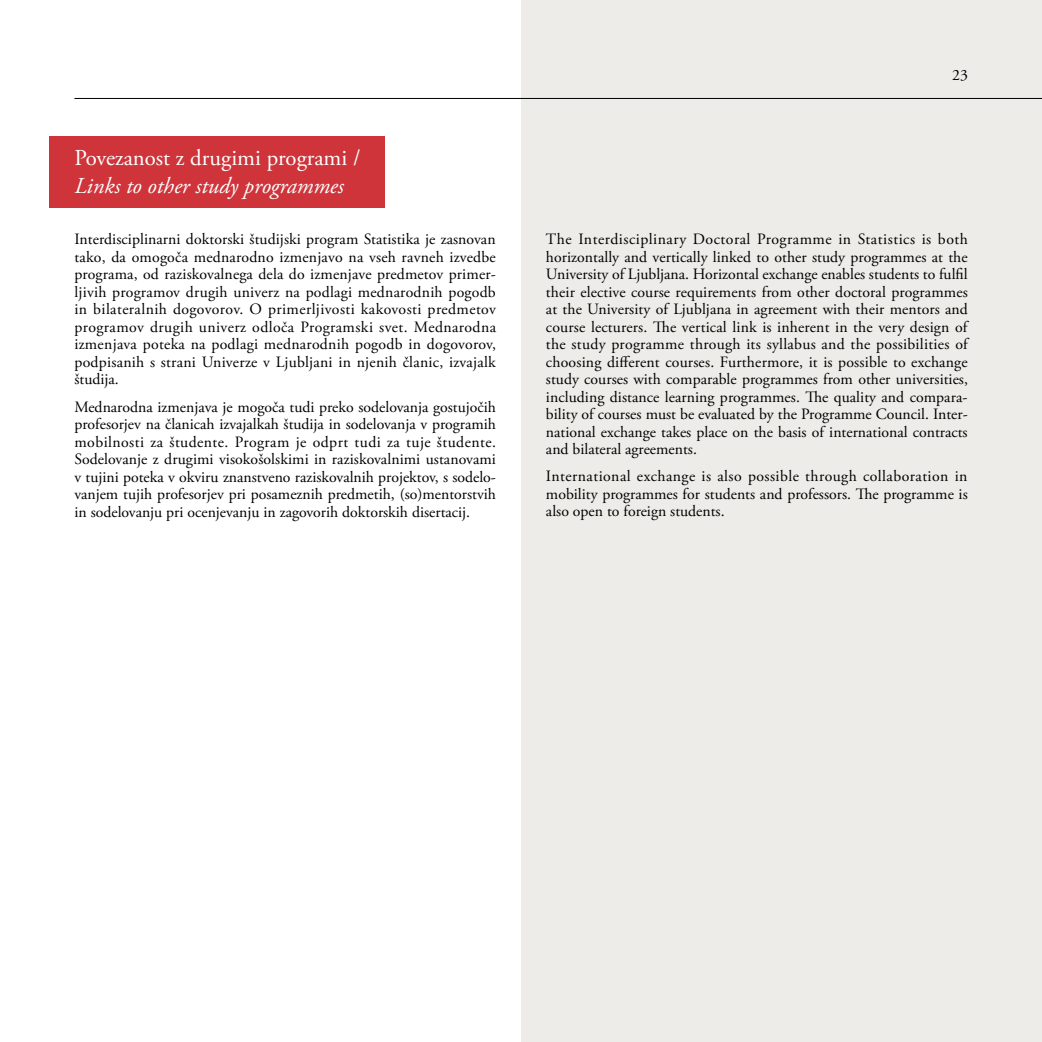
<style>
.page{position:relative;width:1042px;height:1042px;background:#fff}
.page>*{position:absolute;margin:0;border:0;box-sizing:border-box;transform-origin:0 0}
.t1{font:22.75px "Adobe Garamond Pro";color:#fff}
.t2{font:italic 22.75px "Adobe Garamond Pro";color:#fff}
.t3{font:15.75px/17.5px "Adobe Garamond Pro";color:#000;text-align:justify}
</style>
<div class="page">
<div style="left:522px;top:0;width:520px;height:1042px;background:#edece8"></div>
<hr style="left:0;top:0;width:1px;height:1042px;background:#edece8">
<hr style="left:74px;top:98px;width:968px;height:1px;background:#000">
<div style="left:50px;top:136px;width:335px;height:71px;background:#ce343a"></div>
<h1 class="t1" style="left:74px;top:144px;width:287px">Povezanost z drugimi programi /</h1>
<h1 class="t2" style="left:74px;top:172px;width:271px">Links to other study programmes</h1>
<p class="t3" style="left:74px;top:231px;width:423px">Interdisciplinarni doktorski študijski program Statistika je zasnovan tako, da omogoča mednarodno izmenjavo na vseh ravneh izvedbe programa, od raziskovalnega dela do izmenjave predmetov primer&shy;ljivih programov drugih univerz na podlagi mednarodnih pogodb in bilateralnih dogovorov. O primerljivosti kakovosti predmetov programov drugih univerz odloča Programski svet. Mednarodna izmenjava poteka na podlagi mednarodnih pogodb in dogovorov, podpisanih s strani Univerze v Ljubljani in njenih članic, izvajalk študija.</p>
<p class="t3" style="left:74px;top:398px;width:423px">Mednarodna izmenjava je mogoča tudi preko sodelovanja gostujočih profesorjev na članicah izvajalkah študija in sodelovanja v programih mobilnosti za študente. Program je odprt tudi za tuje študente.<br>Sodelovanje z drugimi visokošolskimi in raziskovalnimi ustanovami v tujini poteka v okviru znanstveno raziskovalnih projektov, s sodelo&shy;vanjem tujih profesorjev pri posameznih predmetih, (so)mentorstvih in sodelovanju pri ocenjevanju in zagovorih doktorskih disertacij.</p>
<p class="t3" style="left:952px;top:67px;width:17px">23</p>
<p class="t3" style="left:546px;top:231px;width:423px">The Interdisciplinary Doctoral Programme in Statistics is both horizontally and vertically linked to other study programmes at the University of Ljubljana. Horizontal exchange enables students to fulfil their elective course requirements from other doctoral programmes at the University of Ljubljana in agreement with their mentors and course lecturers. The vertical link is inherent in the very design of the study programme through its syllabus and the possibilities of choosing different courses. Furthermore, it is possible to exchange study courses with comparable programmes from other universities, including distance learning programmes. The quality and compara&shy;bility of courses must be evaluated by the Programme Council. Inter&shy;national exchange takes place on the basis of international contracts and bilateral agreements.</p>
<p class="t3" style="left:546px;top:468px;width:423px">International exchange is also possible through collaboration in mobility programmes for students and professors. The programme is also open to foreign students.</p>
</div>
